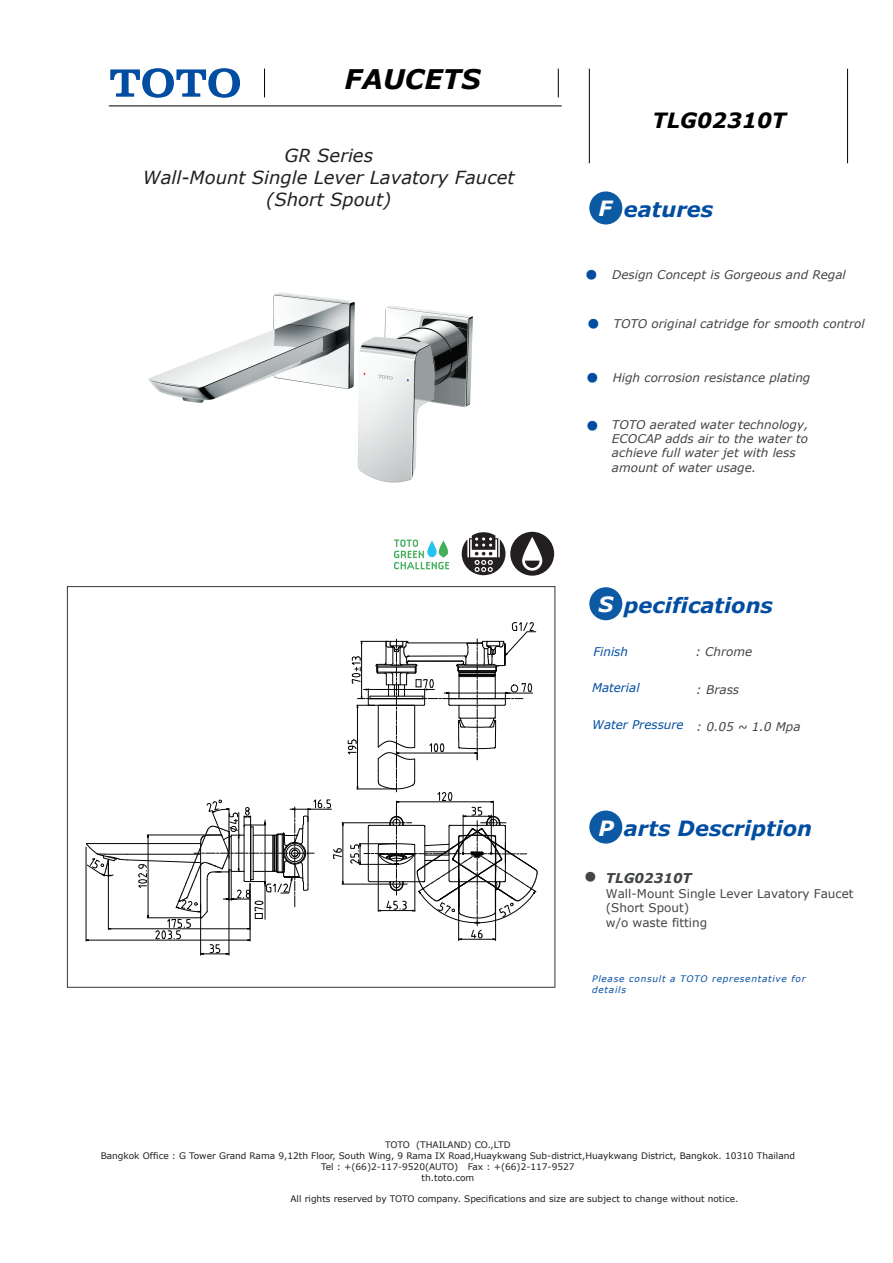
<style>
.page{position:relative;width:893px;height:1263px;background:#fff}
.page>*{position:absolute;margin:0;border:0;box-sizing:border-box;transform-origin:0 0}
.t1{font:italic 700 27px "Verdana";color:#000001}
.t2{font:italic 700 21px "Verdana";color:#004da1}
.t3{font:italic 700 21px "Verdana";color:#000001}
.t4{font:italic 18px/21.6px "Verdana";color:#231f20;text-align:center}
.t5{font:italic 700 13.5px "Verdana";color:#424545}
.t6{font:italic 12px/14.4px "Verdana";color:#424545}
.t7{font:12px/14.4px "Verdana";color:#424545}
.t8{font:italic 12px "Verdana";color:#004da1}
.t9{font:12px "MS Gothic";color:#004da1}
.t10{font:12px "MS Gothic";color:#424545}
.t11{font:9px/10.8px "Verdana";color:#211e1e;text-align:center}
.t12{font:italic 9px/10.8px "Verdana";letter-spacing:.08em;color:#004da1}
.s1{color:#fff}
.s2{font-family:"MS Gothic";font-style:normal;color:#004da1}
.s3{color:#424545}
</style>
<div class="page">
<svg style="left:110px;top:68px;width:130px;height:30px"></svg>
<hr style="left:109px;top:106px;width:453px;height:1px;background:#000001">
<svg style="left:264px;top:69px;width:1px;height:28px"></svg>
<svg style="left:558px;top:69px;width:1px;height:28px"></svg>
<hr style="left:847px;top:69px;width:1px;height:94px;background:#000001">
<hr style="left:589px;top:69px;width:1px;height:94px;background:#000001">
<div style="left:589px;top:191px;width:33px;height:33px;background:#0c5aa4;border-radius:50%"></div>
<div style="left:589px;top:587px;width:33px;height:33px;background:#0c5aa4;border-radius:50%"></div>
<div style="left:589px;top:810px;width:33px;height:33px;background:#0c5aa4;border-radius:50%"></div>
<img style="left:148px;top:292px;width:325px;height:191px">
<svg style="left:86px;top:622px;width:452px;height:333px"></svg>
<div style="left:90px;top:617px;width:76px;height:27px;background:#fff"></div>
<svg style="left:462px;top:532px;width:92px;height:44px"></svg>
<svg style="left:394px;top:539px;width:55px;height:30px"></svg>
<h1 class="t1" style="left:344px;top:60px;width:137px">FAUCETS</h1>
<h3 class="t4" style="left:143px;top:145px;width:373px">GR Series<br>Wall-Mount Single Lever Lavatory Faucet (Short Spout)</h3>
<h2 class="t3" style="left:652px;top:105px;width:135px">TLG02310T</h2>
<h2 class="t2" style="left:598px;top:194px;width:116px"><span class="s1">F</span> eatures</h2>
<h3 class="t6" style="left:586px;top:268px;width:262px"><span class="s2">●</span> Design Concept is Gorgeous and Regal</h3>
<h3 class="t6" style="left:614px;top:317px;width:253px">TOTO original catridge for smooth control</h3>
<h3 class="t9" style="left:587px;top:318px;width:13px">●</h3>
<h3 class="t9" style="left:586px;top:372px;width:13px">●</h3>
<h3 class="t9" style="left:586px;top:420px;width:13px">●</h3>
<h3 class="t6" style="left:613px;top:370px;width:199px">High corrosion resistance plating</h3>
<h3 class="t6" style="left:612px;top:417px;width:198px">TOTO aerated water technology,<br>ECOCAP adds air to the water to achieve full water jet with less amount of water usage.</h3>
<h2 class="t2" style="left:598px;top:590px;width:176px"><span class="s1">S</span> pecifications</h2>
<h3 class="t8" style="left:593px;top:643px;width:36px">Finish</h3>
<h3 class="t6" style="left:695px;top:644px;width:58px">: Chrome</h3>
<h3 class="t8" style="left:592px;top:679px;width:49px">Material</h3>
<h3 class="t6" style="left:696px;top:682px;width:45px">: Brass</h3>
<h3 class="t8" style="left:592px;top:716px;width:210px">Water Pressure <span class="s3">: 0.05 ~ 1.0 Mpa</span></h3>
<h2 class="t2" style="left:598px;top:813px;width:215px"><span class="s1">P</span> arts Description</h2>
<h3 class="t10" style="left:584px;top:871px;width:13px">●</h3>
<h3 class="t5" style="left:606px;top:869px;width:87px">TLG02310T</h3>
<h3 class="t7" style="left:606px;top:886px;width:249px">Wall-Mount Single Lever Lavatory Faucet (Short Spout)<br>w/o waste fitting</h3>
<p class="t12" style="left:592px;top:973px;width:215px">Please consult a TOTO representative for details</p>
<p class="t11" style="left:101px;top:1139px;width:696px">TOTO (THAILAND) CO.,LTD<br>Bangkok Office : G Tower Grand Rama 9,12th Floor, South Wing, 9 Rama IX Road,Huaykwang Sub-district,Huaykwang District, Bangkok. 10310 Thailand Tel : +(66)2-117-9520(AUTO) Fax : +(66)2-117-9527<br>th.toto.com</p>
<p class="t11" style="left:290px;top:1193px;width:449px">All rights reserved by TOTO company. Specifications and size are subject to change without notice.</p>
</div>
